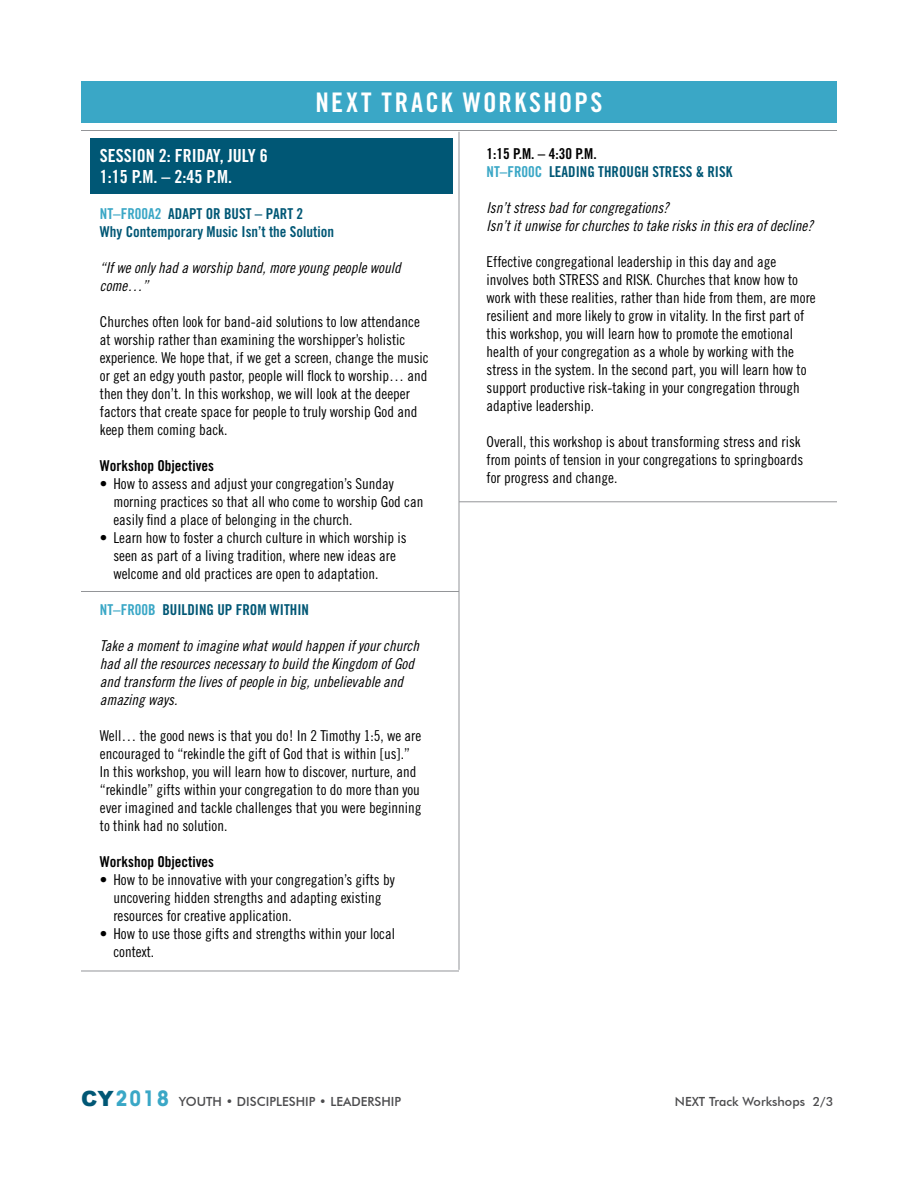
<style>
.page{position:relative;width:918px;height:1188px;background:#fff}
.page>*{position:absolute;margin:0;border:0;box-sizing:border-box;transform-origin:0 0}
.t1{font:27px "Trade Gothic Bold Cond Twenty";letter-spacing:.085em;color:#fff}
.t2{font:18px "Trade Gothic Bold Cond Twenty";color:#fff}
.t3{font:15px/18px "Trade Gothic Cond Eighteen";color:#000}
.t4{font:15px/18px "Trade Gothic Cond Eighteen Obl";color:#000}
.t5{font:15px "Trade Gothic Bold Cond Twenty";color:#005775}
.t6{font:15px "Trade Gothic Bold Cond Twenty";color:#000}
.t7{font:500 12.6px "Futura BT";color:#4c4c4e}
.s1{color:#3aa7c6}
.s2{font-family:"Arial";font-weight:900;font-size:21px;color:#005775}
.s3{font-family:"ITC Avant Garde Std";font-weight:700;font-stretch:condensed;font-size:21px;color:#3aa7c6}
</style>
<div class="page">
<div style="left:90px;top:138px;width:362px;height:55px;background:#005775"></div>
<div style="left:81px;top:81px;width:756px;height:42px;background:#3aa7c6"></div>
<hr style="left:459px;top:132px;width:1px;height:838px;background:#939598">
<hr style="left:81px;top:591px;width:378px;height:1px;background:#939598">
<hr style="left:81px;top:130px;width:756px;height:1px;background:#939598">
<hr style="left:459px;top:501px;width:378px;height:1px;background:#939598">
<hr style="left:81px;top:971px;width:378px;height:1px;background:#939598">
<p class="t1" style="left:316px;top:86px;width:288px">NEXT TRACK WORKSHOPS</p>
<p class="t2" style="left:100px;top:144px;width:169px">SESSION 2: FRIDAY, JULY 6</p>
<p class="t2" style="left:100px;top:166px;width:134px">1:15 P.M. – 2:45 P.M.</p>
<p class="t5" style="left:100px;top:205px;width:205px"><span class="s1">NT–FR00A2</span> ADAPT OR BUST – PART 2</p>
<p class="t5" style="left:100px;top:223px;width:236px">Why Contemporary Music Isn’t the Solution</p>
<p class="t4" style="left:100px;top:259px;width:302px">“If we only had a worship band, more young people would come…”</p>
<p class="t3" style="left:100px;top:313px;width:330px">Churches often look for band-aid solutions to low attendance at worship rather than examining the worshipper’s holistic experience. We hope that, if we get a screen, change the music or get an edgy youth pastor, people will flock to worship… and then they don’t. In this workshop, we will look at the deeper factors that create space for people to truly worship God and keep them coming back.</p>
<p class="t6" style="left:100px;top:457px;width:116px">Workshop Objectives</p>
<p class="t3" style="left:113px;top:475px;width:311px;text-indent:-14px">• How to assess and adjust your congregation’s Sunday morning practices so that all who come to worship God can easily find a place of belonging in the church.</p>
<p class="t3" style="left:113px;top:529px;width:295px;text-indent:-14px">• Learn how to foster a church culture in which worship is seen as part of a living tradition, where new ideas are welcome and old practices are open to adaptation.</p>
<p class="t5" style="left:100px;top:601px;width:211px"><span class="s1">NT–FR00B</span> BUILDING UP FROM WITHIN</p>
<p class="t4" style="left:100px;top:637px;width:321px">Take a moment to imagine what would happen if your church had all the resources necessary to build the Kingdom of God and transform the lives of people in big, unbelievable and amazing ways.</p>
<p class="t3" style="left:100px;top:727px;width:323px">Well… the good news is that you do! In 2 Timothy 1:5, we are encouraged to “rekindle the gift of God that is within [us].” In this workshop, you will learn how to discover, nurture, and “rekindle” gifts within your congregation to do more than you ever imagined and tackle challenges that you were beginning to think had no solution.</p>
<p class="t6" style="left:100px;top:853px;width:116px">Workshop Objectives</p>
<p class="t3" style="left:113px;top:871px;width:283px;text-indent:-14px">• How to be innovative with your congregation’s gifts by uncovering hidden strengths and adapting existing resources for creative application.</p>
<p class="t3" style="left:113px;top:925px;width:283px;text-indent:-14px">• How to use those gifts and strengths within your local context.</p>
<p class="t6" style="left:487px;top:145px;width:112px">1:15 P.M. – 4:30 P.M.</p>
<p class="t5" style="left:487px;top:163px;width:247px"><span class="s1">NT–FR00C</span> LEADING THROUGH STRESS &amp; RISK</p>
<p class="t4" style="left:487px;top:199px;width:184px">Isn’t stress bad for congregations?</p>
<p class="t4" style="left:487px;top:217px;width:328px">Isn’t it unwise for churches to take risks in this era of decline?</p>
<p class="t3" style="left:487px;top:253px;width:331px">Effective congregational leadership in this day and age involves both STRESS and RISK. Churches that know how to work with these realities, rather than hide from them, are more resilient and more likely to grow in vitality. In the first part of this workshop, you will learn how to promote the emotional health of your congregation as a whole by working with the stress in the system. In the second part, you will learn how to support productive risk-taking in your congregation through adaptive leadership.</p>
<p class="t3" style="left:487px;top:433px;width:318px">Overall, this workshop is about transforming stress and risk from points of tension in your congregations to springboards for progress and change.</p>
<p class="t7" style="left:81px;top:1094px;width:322px"><span class="s2">CY</span><span class="s3">2018</span> YOUTH • DISCIPLESHIP • LEADERSHIP</p>
<p class="t7" style="left:675px;top:1094px;width:160px">NEXT Track Workshops 2/3</p>
</div>
